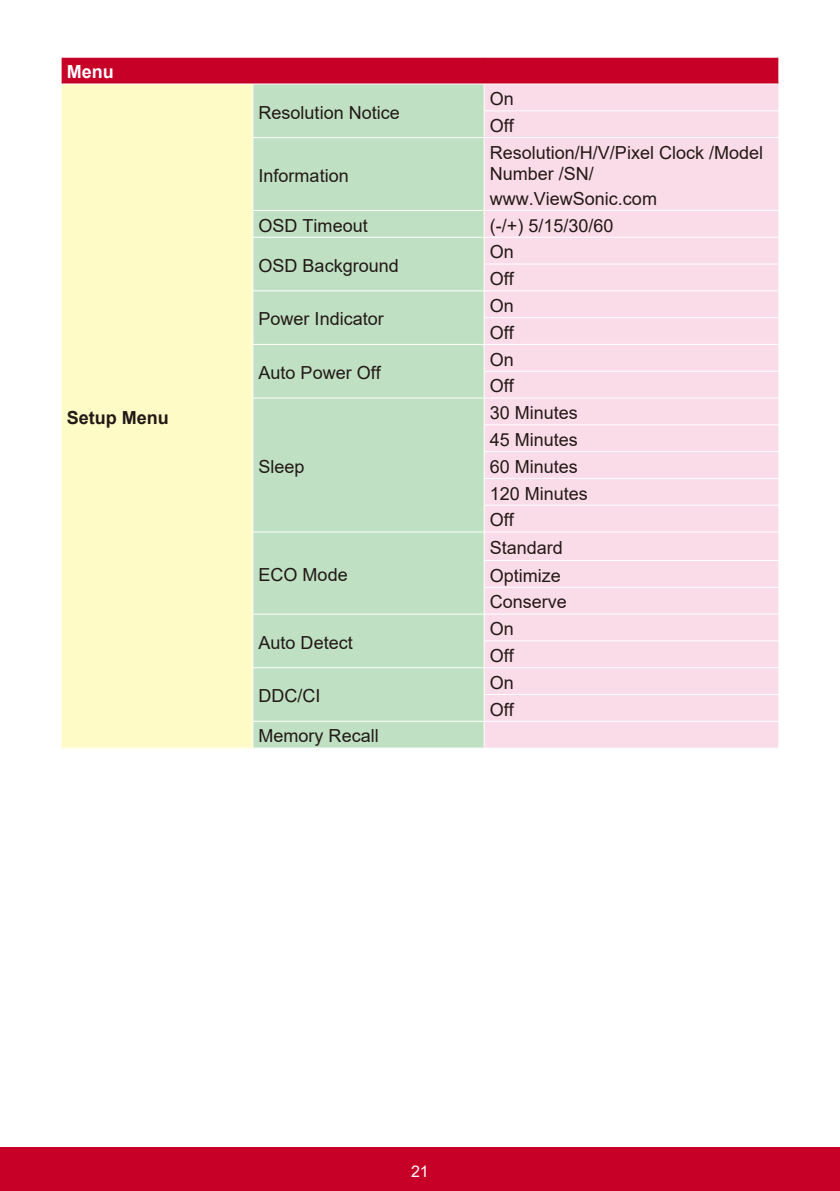
<style>
.page{position:relative;width:840px;height:1191px;background:#fff}
.page>*{position:absolute;margin:0;border:0;box-sizing:border-box;transform-origin:0 0}
.Table{font:18px/21.6px "Arial";color:#231916}
.Table-2{font:700 18px "Arial";color:#231916}
.Table-3{font:700 18px "Arial";color:#fff}
.t1{font:16px "Arial";color:#fff}
</style>
<div class="page">
<div style="left:0;top:1147px;width:839px;height:44px;background:#c70027"></div>
<div style="left:61px;top:57px;width:717px;height:27px;background:#c70027"></div>
<div style="left:61px;top:84px;width:192px;height:664px;background:#fffbc7"></div>
<div style="left:253px;top:84px;width:230px;height:663px;background:#bfe0c3"></div>
<hr style="left:61px;top:57px;width:192px;height:1px;background:#fff">
<hr style="left:253px;top:57px;width:231px;height:1px;background:#fff">
<hr style="left:484px;top:57px;width:295px;height:1px;background:#fff">
<hr style="left:61px;top:83px;width:192px;height:1px;background:#fff">
<hr style="left:253px;top:83px;width:231px;height:1px;background:#fff">
<svg style="left:61px;top:58px;width:1px;height:80px"></svg>
<svg style="left:252px;top:84px;width:1px;height:53px"></svg>
<hr style="left:61px;top:138px;width:1px;height:72px;background:#fff">
<hr style="left:252px;top:137px;width:232px;height:1px;background:#fff">
<hr style="left:252px;top:138px;width:1px;height:72px;background:#fff">
<hr style="left:252px;top:210px;width:232px;height:1px;background:#fff">
<hr style="left:252px;top:237px;width:232px;height:1px;background:#fff">
<hr style="left:252px;top:290px;width:232px;height:1px;background:#fff">
<hr style="left:252px;top:344px;width:232px;height:1px;background:#fff">
<hr style="left:252px;top:397px;width:232px;height:1px;background:#fff">
<hr style="left:252px;top:531px;width:232px;height:1px;background:#fff">
<hr style="left:252px;top:613px;width:232px;height:1px;background:#fff">
<hr style="left:252px;top:667px;width:232px;height:1px;background:#fff">
<svg style="left:61px;top:210px;width:1px;height:537px"></svg>
<hr style="left:252px;top:721px;width:232px;height:1px;background:#fff">
<svg style="left:252px;top:211px;width:1px;height:536px"></svg>
<svg style="left:483px;top:58px;width:296px;height:689px;background:#f8d5e2"></svg>
<hr style="left:61px;top:747px;width:192px;height:1px;background:#fff">
<p class="Table-3" style="left:67px;top:59px;width:48px">Menu</p>
<p class="Table-2" style="left:67px;top:405px;width:104px">Setup Menu</p>
<p class="Table" style="left:258px;top:101px;width:143px">Resolution Notice</p>
<p class="Table" style="left:258px;top:164px;width:92px">Information</p>
<p class="Table" style="left:489px;top:88px;width:26px">On</p>
<p class="Table" style="left:489px;top:115px;width:26px">Off</p>
<p class="Table" style="left:489px;top:141px;width:275px">Resolution/H/V/Pixel Clock /Model<br>Number /SN/</p>
<p class="Table" style="left:489px;top:187px;width:169px">www.ViewSonic.com</p>
<p class="Table" style="left:258px;top:214px;width:111px">OSD Timeout</p>
<p class="Table" style="left:489px;top:214px;width:125px">(-/+) 5/15/30/60</p>
<p class="Table" style="left:258px;top:254px;width:142px">OSD Background</p>
<p class="Table" style="left:489px;top:241px;width:26px">On</p>
<p class="Table" style="left:489px;top:268px;width:26px">Off</p>
<p class="Table" style="left:258px;top:308px;width:127px">Power Indicator</p>
<p class="Table" style="left:258px;top:362px;width:124px">Auto Power Off</p>
<p class="Table" style="left:258px;top:455px;width:48px">Sleep</p>
<p class="Table" style="left:258px;top:563px;width:91px">ECO Mode</p>
<p class="Table" style="left:258px;top:631px;width:96px">Auto Detect</p>
<p class="Table" style="left:258px;top:685px;width:63px">DDC/CI</p>
<p class="Table" style="left:258px;top:725px;width:122px">Memory Recall</p>
<p class="Table" style="left:489px;top:295px;width:26px">On</p>
<p class="Table" style="left:489px;top:321px;width:26px">Off</p>
<p class="Table" style="left:489px;top:348px;width:26px">On</p>
<p class="Table" style="left:489px;top:375px;width:26px">Off</p>
<p class="Table" style="left:489px;top:402px;width:90px">30 Minutes</p>
<p class="Table" style="left:489px;top:429px;width:90px">45 Minutes</p>
<p class="Table" style="left:489px;top:455px;width:90px">60 Minutes</p>
<p class="Table" style="left:489px;top:482px;width:100px">120 Minutes</p>
<p class="Table" style="left:489px;top:509px;width:26px">Off</p>
<p class="Table" style="left:489px;top:537px;width:75px">Standard</p>
<p class="Table" style="left:489px;top:564px;width:73px">Optimize</p>
<p class="Table" style="left:489px;top:591px;width:79px">Conserve</p>
<p class="Table" style="left:489px;top:618px;width:26px">On</p>
<p class="Table" style="left:489px;top:645px;width:26px">Off</p>
<p class="Table" style="left:489px;top:671px;width:26px">On</p>
<p class="Table" style="left:489px;top:698px;width:26px">Off</p>
<p class="t1" style="left:411px;top:1160px;width:19px">21</p>
</div>
